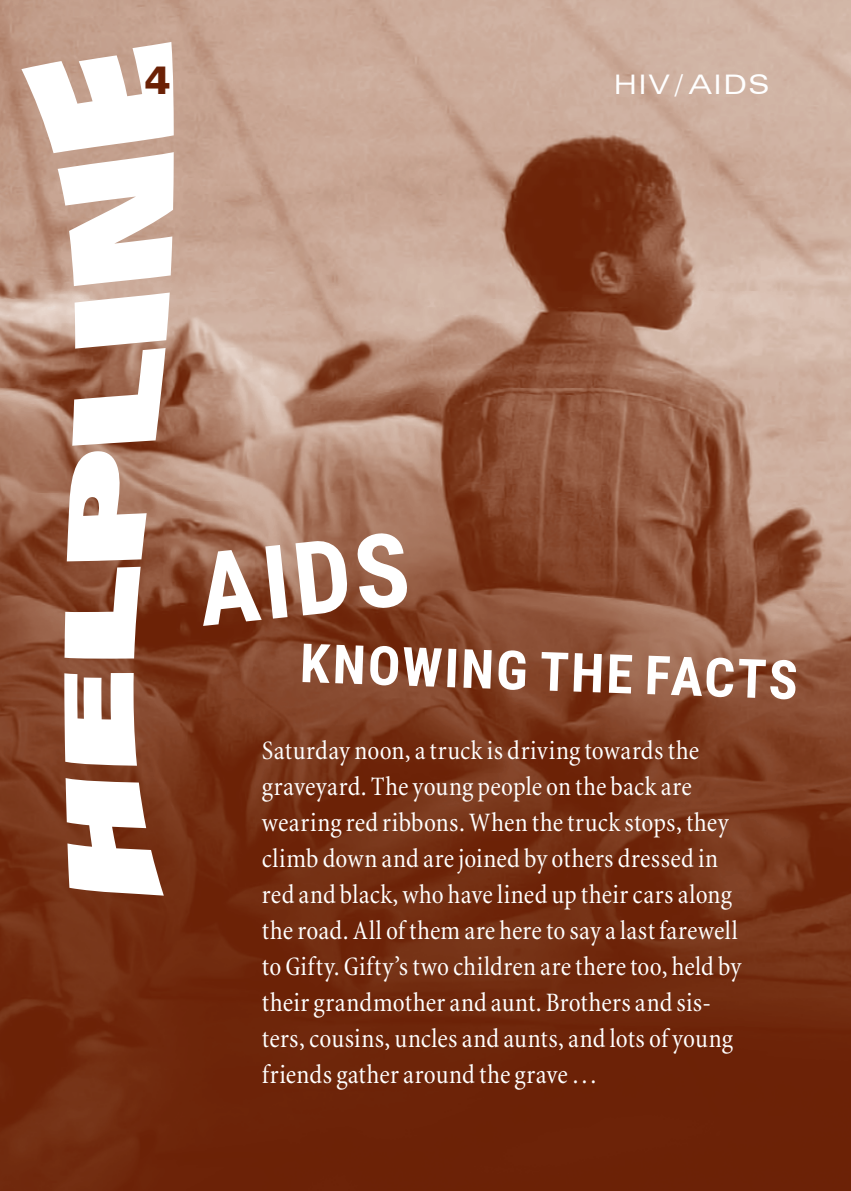
<style>
.page{position:relative;width:851px;height:1191px;background:#fff}
.page>*{position:absolute;margin:0;border:0;box-sizing:border-box;transform-origin:0 0}
.t1{font:700 102px "Roboto Condensed";color:#fff}
.t2{font:700 54px "Roboto Condensed";color:#fff}
.t3{font:900 39px "Zurich BT";color:#6b2106}
.t4{font:condensed 27px/36px "Minion";letter-spacing:.01em;color:#fff}
.t5{font:expanded 27px "Zurich BT";letter-spacing:.05em;color:#fff}
</style>
<div class="page">
<img style="left:0;top:0;width:850px;height:1191px">
<svg style="left:66px;top:778px;width:98px;height:117px"></svg>
<svg style="left:64px;top:673px;width:73px;height:92px"></svg>
<svg style="left:64px;top:567px;width:77px;height:92px"></svg>
<svg style="left:67px;top:292px;width:103px;height:269px"></svg>
<svg style="left:21px;top:42px;width:153px;height:244px"></svg>
<h3 class="t3" style="left:144px;top:56px;width:27px">4</h3>
<p class="t5" style="left:613px;top:68px;width:157px">HIV / AIDS</p>
<h1 class="t1" style="left:191px;top:519px;width:213px;rotate:-6deg">AIDS</h1>
<h2 class="t2" style="left:301px;top:625px;width:497px;rotate:2deg">Knowing the facts</h2>
<p class="t4" style="left:262px;top:733px;width:481px">Saturday noon, a truck is driving towards the graveyard. The young people on the back are wearing red ribbons. When the truck stops, they climb down and are joined by others dressed in red and black, who have lined up their cars along the road. All of them are here to say a last farewell to Gifty. Gifty’s two children are there too, held by their grandmother and aunt. Brothers and sis&shy;ters, cousins, uncles and aunts, and lots of young friends gather around the grave…</p>
</div>
